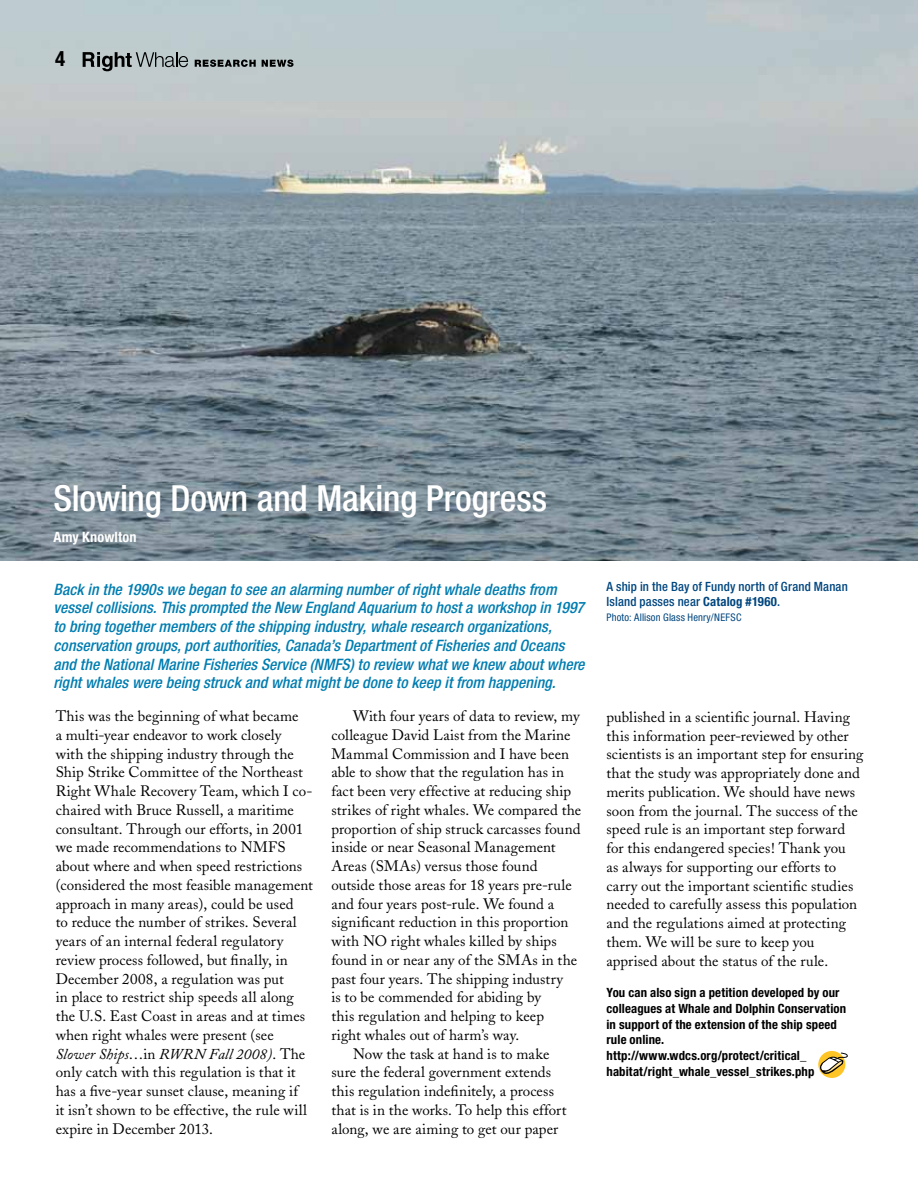
<style>
.page{position:relative;width:918px;height:1187px;background:#fff}
.page>*{position:absolute;margin:0;border:0;box-sizing:border-box;transform-origin:0 0}
.t1{font:500 condensed 36px "Helvetica Neue LT Std";letter-spacing:-.005em;color:#fff}
.t2{font:700 condensed 21px "Helvetica Neue LT Std";color:#000}
.t3{font:italic 500 condensed 15.75px/18.8px "Helvetica Neue LT Std";letter-spacing:.005em;color:#007db1}
.t4{font:15px/18.8px "Adobe Caslon";letter-spacing:.005em;color:#000}
.t5{font:700 condensed 14.25px "Helvetica Neue LT Std";letter-spacing:.01em;color:#fff}
.t6{font:700 condensed 12.75px/15.8px "Helvetica Neue LT Std";letter-spacing:.01em;color:#000}
.t7{font:500 condensed 12.75px/15px "Helvetica Neue LT Std";letter-spacing:.01em;color:#00467f}
.t8{font:condensed 10.5px "Helvetica Neue LT Std";letter-spacing:.02em;color:#00467f}
.s1{font-weight:700}
.s2{font-style:italic}
</style>
<div class="page">
<img style="left:0;top:0;width:918px;height:560px">
<svg style="left:83px;top:52px;width:105px;height:19px"></svg>
<svg style="left:195px;top:60px;width:61px;height:7px"></svg>
<svg style="left:262px;top:60px;width:32px;height:7px"></svg>
<svg style="left:818px;top:1051px;width:27px;height:27px"></svg>
<svg style="left:818px;top:1052px;width:30px;height:24px"></svg>
<h2 class="t2" style="left:55px;top:45px;width:12px">4</h2>
<h1 class="t1" style="left:54px;top:477px;width:495px">Slowing Down and Making Progress</h1>
<p class="t5" style="left:54px;top:528px;width:85px">Amy Knowlton</p>
<p class="t3" style="left:54px;top:580px;width:533px">Back in the 1990s we began to see an alarming number of right whale deaths from vessel collisions. This prompted the New England Aquarium to host a workshop in 1997 to bring together members of the shipping industry, whale research organizations, conservation groups, port authorities, Canada’s Department of Fisheries and Oceans and the National Marine Fisheries Service (NMFS) to review what we knew about where right whales were being struck and what might be done to keep it from happening.</p>
<p class="t7" style="left:607px;top:579px;width:243px">A ship in the Bay of Fundy north of Grand Manan<br>Island passes near <span class="s1">Catalog #1960</span>.</p>
<p class="t8" style="left:607px;top:612px;width:137px">Photo: Allison Glass Henry/NEFSC</p>
<p class="t4" style="left:56px;top:707px;width:259px">This was the beginning of what became<br>a multi-year endeavor to work closely<br>with the shipping industry through the Ship Strike Committee of the Northeast Right Whale Recovery Team, which I co&shy;chaired with Bruce Russell, a maritime consultant. Through our efforts, in 2001 we made recommendations to NMFS about where and when speed restrictions (considered the most feasible management approach in many areas), could be used<br>to reduce the number of strikes. Several years of an internal federal regulatory review process followed, but finally, in December 2008, a regulation was put<br>in place to restrict ship speeds all along the U.S. East Coast in areas and at times when right whales were present (see <span class="s2">Slower Ships</span>…in <span class="s2">RWRN Fall 2008)</span>. The only catch with this regulation is that it has a five-year sunset clause, meaning if<br>it isn’t shown to be effective, the rule will expire in December 2013.</p>
<p class="t4" style="left:353px;top:707px;width:228px">With four years of data to review, my</p>
<p class="t4" style="left:331px;top:725px;width:241px">colleague David Laist from the Marine</p>
<p class="t4" style="left:331px;top:744px;width:239px">Mammal Commission and I have been</p>
<p class="t4" style="left:331px;top:763px;width:234px">able to show that the regulation has in</p>
<p class="t4" style="left:331px;top:782px;width:241px">fact been very effective at reducing ship</p>
<p class="t4" style="left:331px;top:800px;width:251px">strikes of right whales. We compared the</p>
<p class="t4" style="left:331px;top:819px;width:251px">proportion of ship struck carcasses found</p>
<p class="t4" style="left:331px;top:838px;width:226px">inside or near Seasonal Management</p>
<p class="t4" style="left:331px;top:857px;width:208px">Areas (SMAs) versus those found</p>
<p class="t4" style="left:331px;top:875px;width:242px">outside those areas for 18 years pre-rule</p>
<p class="t4" style="left:331px;top:894px;width:224px">and four years post-rule. We found a</p>
<p class="t4" style="left:331px;top:913px;width:239px">significant reduction in this proportion</p>
<p class="t4" style="left:331px;top:932px;width:227px">with NO right whales killed by ships</p>
<p class="t4" style="left:331px;top:950px;width:247px">found in or near any of the SMAs in the</p>
<p class="t4" style="left:331px;top:969px;width:233px">past four years. The shipping industry</p>
<p class="t4" style="left:331px;top:988px;width:211px">is to be commended for abiding by</p>
<p class="t4" style="left:331px;top:1007px;width:214px">this regulation and helping to keep</p>
<p class="t4" style="left:331px;top:1025px;width:189px">right whales out of harm’s way.</p>
<p class="t4" style="left:353px;top:1044px;width:198px">Now the task at hand is to make</p>
<p class="t4" style="left:331px;top:1063px;width:221px">sure the federal government extends</p>
<p class="t4" style="left:331px;top:1082px;width:224px">this regulation indefinitely, a process</p>
<p class="t4" style="left:331px;top:1100px;width:237px">that is in the works. To help this effort</p>
<p class="t4" style="left:331px;top:1119px;width:228px">along, we are aiming to get our paper</p>
<p class="t4" style="left:607px;top:708px;width:259px">published in a scientific journal. Having this information peer-reviewed by other scientists is an important step for ensuring that the study was appropriately done and merits publication. We should have news soon from the journal. The success of the speed rule is an important step forward for this endangered species! Thank you<br>as always for supporting our efforts to carry out the important scientific studies needed to carefully assess this population and the regulations aimed at protecting them. We will be sure to keep you apprised about the status of the rule.</p>
<p class="t6" style="left:607px;top:984px;width:241px">You can also sign a petition developed by our colleagues at Whale and Dolphin Conservation in support of the extension of the ship speed rule online. http://www.wdcs.org/protect/critical_ habitat/right_whale_vessel_strikes.php</p>
</div>
